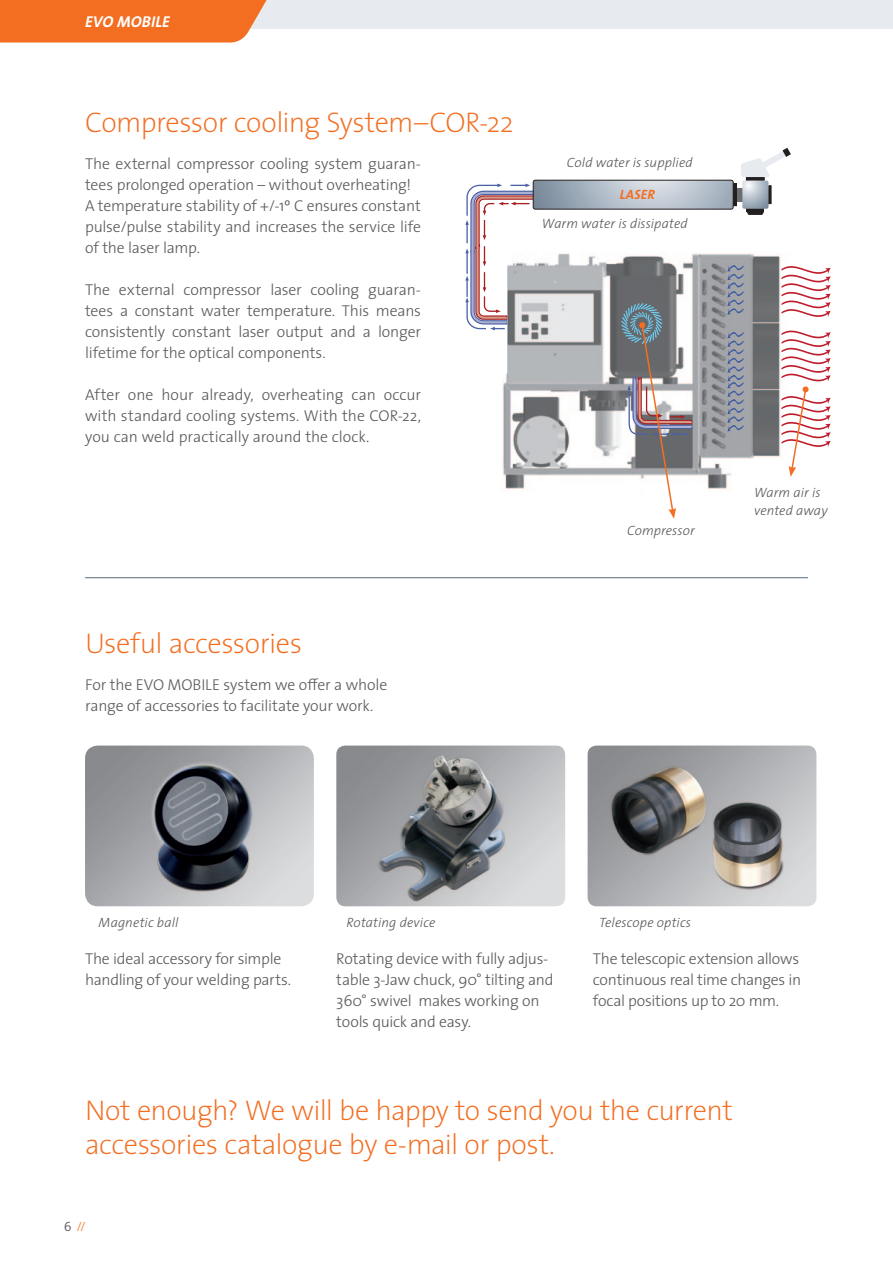
<style>
.page{position:relative;width:893px;height:1263px;background:#fff}
.page>*{position:absolute;margin:0;border:0;box-sizing:border-box;transform-origin:0 0}
.t1{font:200 28.5px/34.2px "The Sans";letter-spacing:-.02em;color:#f36e21}
.t2{font:300 15.75px/21px "The Sans";letter-spacing:-.015em;color:#57585a}
.t3{font:italic 700 15.75px "The Sans";letter-spacing:.01em;color:#fff}
.t4{font:italic 300 13.5px/17.5px "The Sans";letter-spacing:.005em;color:#57585a}
.t5{font:italic 700 13.5px "The Sans";letter-spacing:.015em;color:#f36e21}
.t6{font:13.5px "The Sans Semi Light Expert";color:#f68945}
.s1{color:#57585a}
</style>
<div class="page">
<div style="left:0;top:0;width:893px;height:28px;background:#e7ebf0"></div>
<svg style="left:0;top:0;width:285px;height:43px;background:#f27d39"></svg>
<svg style="left:465px;top:148px;width:366px;height:371px"></svg>
<hr style="left:85px;top:577px;width:723px;height:1px;background:#576a7b">
<img style="left:588px;top:745px;width:228px;height:161px">
<img style="left:85px;top:745px;width:229px;height:161px">
<img style="left:336px;top:745px;width:229px;height:161px">
<p class="t3" style="left:85px;top:9px;width:86px">EVO MOBILE</p>
<h1 class="t1" style="left:85px;top:106px;width:430px">Compressor cooling System–COR-22</h1>
<p class="t2" style="left:85px;top:153px;width:337px">The external compressor cooling system guaran&shy;tees prolonged operation – without overheating!<br>A temperature stability of +/-1º C ensures constant pulse/pulse stability and increases the service life of the laser lamp.</p>
<p class="t2" style="left:85px;top:279px;width:337px;text-align:justify">The external compressor laser cooling guaran&shy;tees a constant water temperature. This means consistently constant laser output and a longer lifetime for the optical components.</p>
<p class="t2" style="left:85px;top:384px;width:337px;text-align:justify">After one hour already, overheating can occur with standard cooling systems. With the COR-22, you can weld practically around the clock.</p>
<p class="t4" style="left:567px;top:153px;width:127px">Cold water is supplied</p>
<p class="t5" style="left:620px;top:183px;width:37px">LASER</p>
<p class="t4" style="left:542px;top:214px;width:147px">Warm water is dissipated</p>
<p class="t4" style="left:627px;top:521px;width:69px">Compressor</p>
<h1 class="t1" style="left:85px;top:627px;width:219px">Useful accessories</h1>
<p class="t2" style="left:85px;top:674px;width:304px">For the EVO MOBILE system we offer a whole range of accessories to facilitate your work.</p>
<p class="t4" style="left:754px;top:484px;width:75px">Warm air is vented away</p>
<p class="t4" style="left:99px;top:913px;width:81px">Magnetic ball</p>
<p class="t4" style="left:346px;top:913px;width:90px">Rotating device</p>
<p class="t4" style="left:599px;top:913px;width:94px">Telescope optics</p>
<p class="t2" style="left:85px;top:947px;width:208px">The ideal accessory for simple handling of your welding parts.</p>
<p class="t2" style="left:336px;top:947px;width:219px">Rotating device with fully adjus&shy;table 3-Jaw chuck, 90° tilting and<br>360° swivel makes working on tools quick and easy.</p>
<p class="t2" style="left:593px;top:947px;width:210px">The telescopic extension allows continuous real time changes in focal positions up to 20 mm.</p>
<h1 class="t1" style="left:85px;top:1094px;width:649px">Not enough? We will be happy to send you the current accessories catalogue by e-mail or post.</h1>
<p class="t6" style="left:64px;top:1215px;width:23px"><span class="s1">6</span> //</p>
</div>
